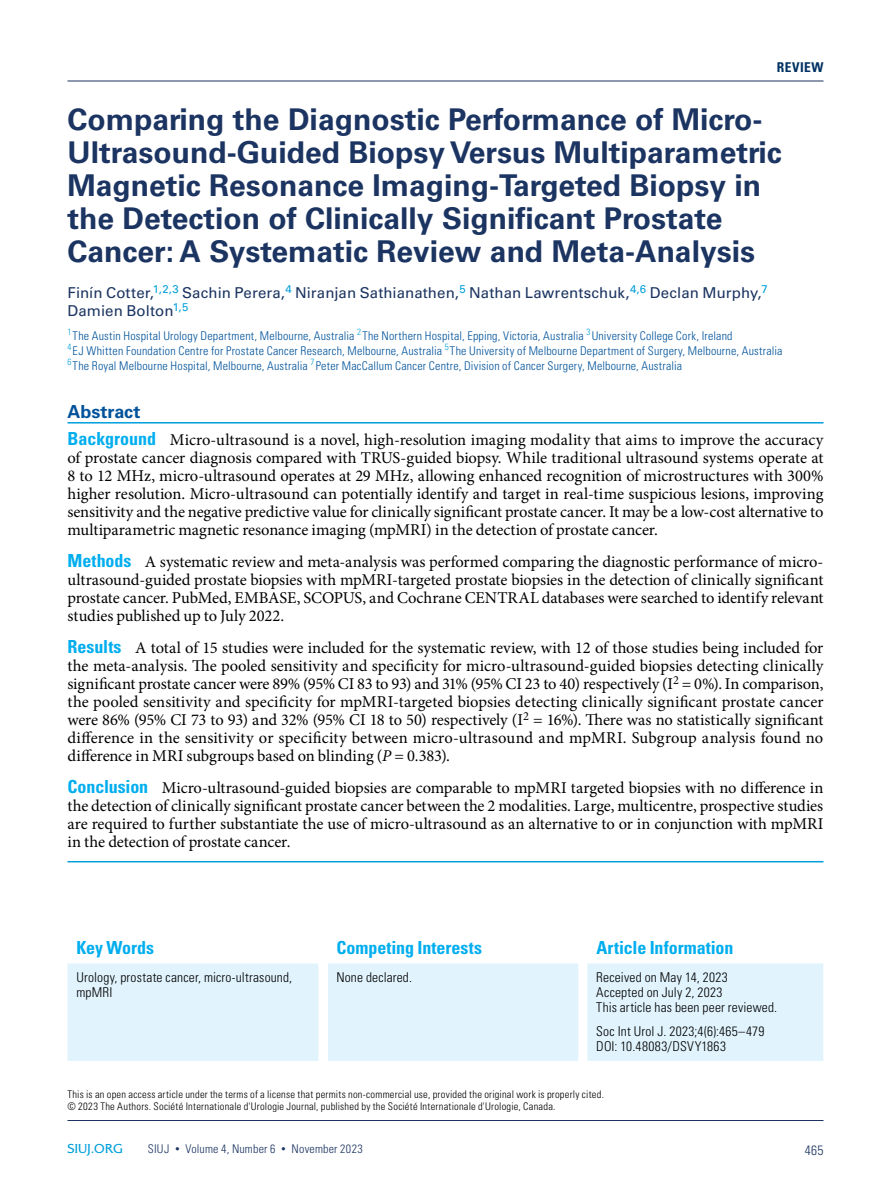
<style>
.page{position:relative;width:891px;height:1188px;background:#fff}
.page>*{position:absolute;margin:0;border:0;box-sizing:border-box;transform-origin:0 0}
.t1{font:700 30px/33px "Univers LT Std";color:#1b3461}
.t2{font:700 condensed 18px "Univers LT Std";color:#00aeef}
.t3{font:700 18px "Univers LT Std";letter-spacing:-.005em;color:#00539b}
.t4{font:16.5px/18px "Minion Pro";letter-spacing:-.005em;color:#000;text-align:justify}
.t5{font:15px/18px "Univers LT Std";letter-spacing:.005em;color:#1b3461}
.t6{font:300 condensed 13.5px/15px "Univers LT Std";letter-spacing:.015em;color:#000}
.t7{font:500 13.5px "Alexon RR";letter-spacing:.015em;color:#009fdb}
.t8{font:700 condensed 13.5px "Univers LT Std";letter-spacing:.035em;color:#003162}
.t9{font:300 condensed 13.5px "Univers LT Std";color:#1b3461}
.t10{font:300 condensed 12px/15px "Univers LT Std";letter-spacing:.015em;color:#00539b}
.t11{font:300 condensed 12px "Univers LT Std";letter-spacing:.015em;color:#1b3461}
.t12{font:300 condensed 10.5px/12px "Univers LT Std";letter-spacing:.02em;color:#000}
.s1{font-family:"Univers LT Std";font-weight:700;font-stretch:condensed;font-size:18px;color:#00aeef}
.s2{font-style:italic}
.s3{font-size:9px}
</style>
<div class="page">
<div style="left:68px;top:964px;width:755px;height:97px;background:#e1f4fd"></div>
<hr style="left:327px;top:963px;width:1px;height:98px;background:#fff">
<hr style="left:68px;top:422px;width:756px;height:2px;background:#009fdb">
<hr style="left:68px;top:861px;width:756px;height:1px;background:#009fdb">
<hr style="left:68px;top:1120px;width:756px;height:1px;background:#1b3461">
<hr style="left:68px;top:81px;width:756px;height:1px;background:#1b3461">
<p class="t8" style="left:777px;top:59px;width:48px">REVIEW</p>
<p class="t1" style="left:68px;top:103px;width:716px">Comparing the Diagnostic Performance of Micro-Ultrasound-Guided Biopsy Versus Multiparametric Magnetic Resonance Imaging-Targeted Biopsy in the Detection of Clinically Significant Prostate Cancer: A Systematic Review and Meta-Analysis</p>
<p class="t5" style="left:68px;top:283px;width:702px">Finín Cotter,<sup>1,2,3</sup> Sachin Perera,<sup>4</sup> Niranjan Sathianathen,<sup>5</sup> Nathan Lawrentschuk,<sup>4,6</sup> Declan Murphy,<sup>7<br></sup>Damien Bolton<sup>1,5</sup></p>
<p class="t10" style="left:68px;top:328px;width:716px"><sup>1</sup>The Austin Hospital Urology Department, Melbourne, Australia <sup>2</sup>The Northern Hospital, Epping, Victoria, Australia <sup>3</sup>University College Cork, Ireland<br><sup>4</sup>EJ Whitten Foundation Centre for Prostate Cancer Research, Melbourne, Australia <sup>5</sup>The University of Melbourne Department of Surgery, Melbourne, Australia<br><sup>6</sup>The Royal Melbourne Hospital, Melbourne, Australia <sup>7</sup>Peter MacCallum Cancer Centre, Division of Cancer Surgery, Melbourne, Australia</p>
<p class="t3" style="left:68px;top:401px;width:75px">Abstract</p>
<p class="t4" style="left:68px;top:431px;width:758px"><span class="s1">Background</span> Micro-ultrasound is a novel, high-resolution imaging modality that aims to improve the accuracy of prostate cancer diagnosis compared with TRUS-guided biopsy. While traditional ultrasound systems operate at 8 to 12 MHz, micro-ultrasound operates at 29 MHz, allowing enhanced recognition of microstructures with 300% higher resolution. Micro-ultrasound can potentially identify and target in real-time suspicious lesions, improving sensitivity and the negative predictive value for clinically significant prostate cancer. It may be a low-cost alternative to multiparametric magnetic resonance imaging (mpMRI) in the detection of prostate cancer.</p>
<p class="t4" style="left:67px;top:553px;width:758px"><span class="s1">Methods</span> A systematic review and meta-analysis was performed comparing the diagnostic performance of micro&shy;ultrasound-guided prostate biopsies with mpMRI-targeted prostate biopsies in the detection of clinically significant prostate cancer. PubMed, EMBASE, SCOPUS, and Cochrane CENTRAL databases were searched to identify relevant studies published up to July 2022.</p>
<p class="t4" style="left:67px;top:639px;width:758px"><span class="s1">Results</span> A total of 15 studies were included for the systematic review, with 12 of those studies being included for the meta-analysis. The pooled sensitivity and specificity for micro-ultrasound-guided biopsies detecting clinically significant prostate cancer were 89% (95% CI 83 to 93) and 31% (95% CI 23 to 40) respectively (I<sup>2</sup> = 0%). In comparison, the pooled sensitivity and specificity for mpMRI-targeted biopsies detecting clinically significant prostate cancer were 86% (95% CI 73 to 93) and 32% (95% CI 18 to 50) respectively (I<sup>2</sup> = 16%). There was no statistically significant difference in the sensitivity or specificity between micro-ultrasound and mpMRI. Subgroup analysis found no difference in MRI subgroups based on blinding (<span class="s2">P</span> = 0.383).</p>
<p class="t4" style="left:68px;top:779px;width:758px"><span class="s1">Conclusion</span> Micro-ultrasound-guided biopsies are comparable to mpMRI targeted biopsies with no difference in the detection of clinically significant prostate cancer between the 2 modalities. Large, multicentre, prospective studies are required to further substantiate the use of micro-ultrasound as an alternative to or in conjunction with mpMRI in the detection of prostate cancer.</p>
<p class="t2" style="left:76px;top:936px;width:79px">Key Words</p>
<p class="t2" style="left:336px;top:936px;width:147px">Competing Interests</p>
<p class="t2" style="left:596px;top:936px;width:139px">Article Information</p>
<p class="t6" style="left:76px;top:970px;width:217px">Urology, prostate cancer, micro-ultrasound, mpMRI</p>
<p class="t6" style="left:336px;top:970px;width:77px">None declared.</p>
<p class="t6" style="left:596px;top:970px;width:182px">Received on May 14, 2023<br>Accepted on July 2, 2023<br>This article has been peer reviewed.</p>
<p class="t6" style="left:596px;top:1024px;width:170px">Soc Int Urol J. 2023;4(6):465–479<br>DOI: 10.48083/DSVY1863</p>
<p class="t12" style="left:68px;top:1088px;width:538px">This is an open access article under the terms of a license that permits non-commercial use, provided the original work is properly cited. © 2023 The Authors. Société Internationale d'Urologie Journal, published by the Société Internationale d'Urologie, Canada.</p>
<p class="t7" style="left:68px;top:1141px;width:57px">SIUJ.ORG</p>
<p class="t11" style="left:148px;top:1142px;width:216px">SIUJ <span class="s3">•</span> Volume 4, Number 6 <span class="s3">•</span> November 2023</p>
<p class="t9" style="left:805px;top:1142px;width:20px">465</p>
</div>
